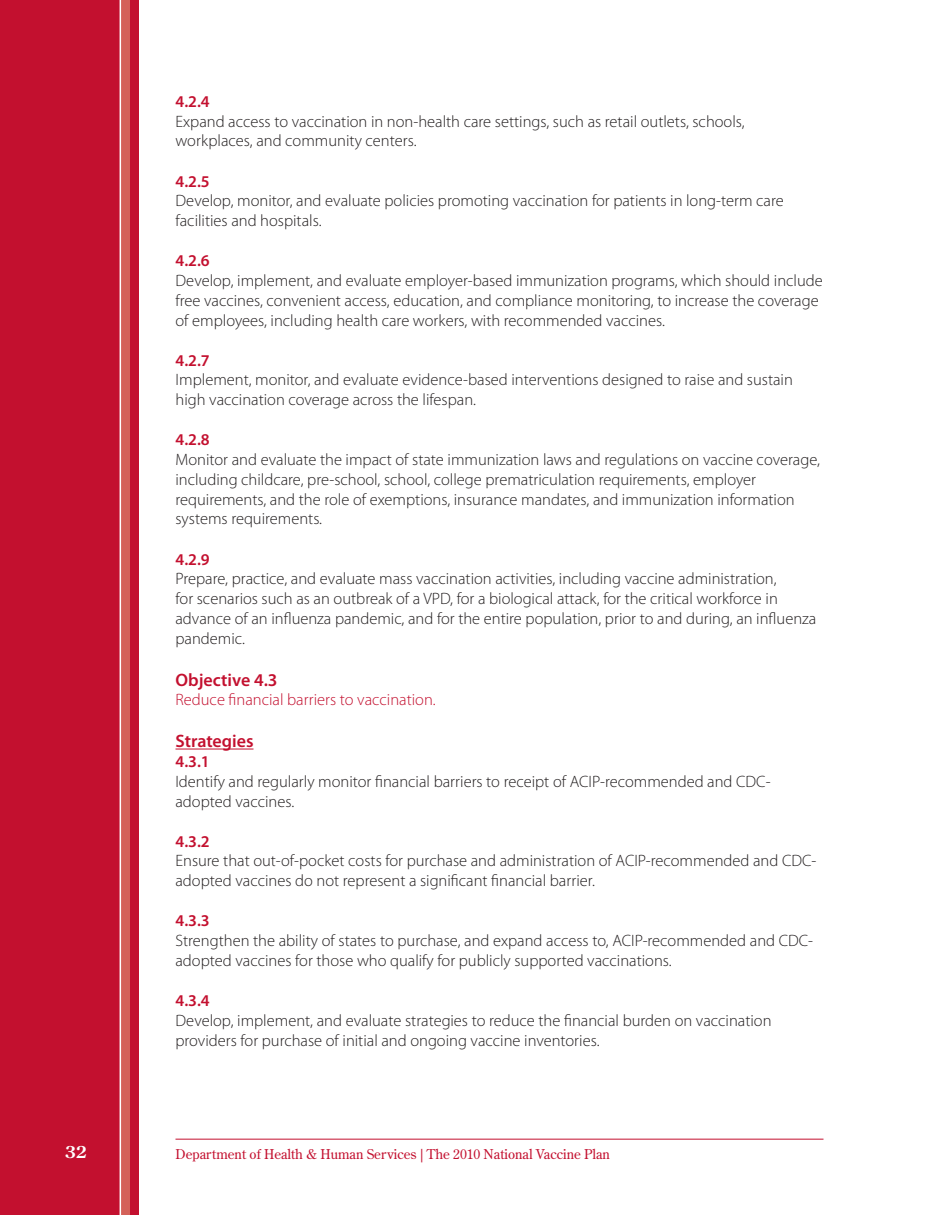
<style>
.page{position:relative;width:945px;height:1215px;background:#fff}
.page>*{position:absolute;margin:0;border:0;box-sizing:border-box;transform-origin:0 0}
.Objective__Strategie{font:600 18px "Myriad Pro";color:#c3102f}
.Strategies{font:600 18px "Myriad Pro";letter-spacing:-.005em;color:#c3102f}
.t1{font:300 16.5px/19.8px "Myriad Pro";color:#231f20}
.Strategy{font:600 16.5px "Myriad Pro";color:#c3102f}
.Objective_Text{font:300 16.5px "Myriad Pro";color:#c3102f}
.t2{font:700 16.5px "Century Old Style Std";color:#fff}
.t3{font:13.5px "Century Old Style Std";color:#c3102f}
</style>
<div class="page">
<div style="left:0;top:0;width:139px;height:1215px;background:#c3102f"></div>
<div style="left:121px;top:0;width:9px;height:1215px;background:#d46159"></div>
<hr style="left:120px;top:0;width:1px;height:1215px;background:#fff">
<hr style="left:176px;top:1139px;width:648px;height:1px;background:#c3102f">
<hr style="left:176px;top:749px;width:78px;height:1px;background:#c3102f">
<p class="Strategy" style="left:176px;top:91px;width:36px">4.2.4</p>
<p class="t1" style="left:176px;top:112px;width:571px">Expand access to vaccination in non-health care settings, such as retail outlets, schools, workplaces, and community centers.</p>
<p class="Strategy" style="left:176px;top:170px;width:36px">4.2.5</p>
<p class="t1" style="left:176px;top:191px;width:610px">Develop, monitor, and evaluate policies promoting vaccination for patients in long-term care facilities and hospitals.</p>
<p class="Strategy" style="left:176px;top:250px;width:36px">4.2.6</p>
<p class="t1" style="left:176px;top:271px;width:649px">Develop, implement, and evaluate employer-based immunization programs, which should include free vaccines, convenient access, education, and compliance monitoring, to increase the coverage of employees, including health care workers, with recommended vaccines.</p>
<p class="Strategy" style="left:176px;top:350px;width:36px">4.2.7</p>
<p class="t1" style="left:176px;top:370px;width:619px">Implement, monitor, and evaluate evidence-based interventions designed to raise and sustain high vaccination coverage across the lifespan.</p>
<p class="Strategy" style="left:176px;top:429px;width:36px">4.2.8</p>
<p class="t1" style="left:176px;top:450px;width:646px">Monitor and evaluate the impact of state immunization laws and regulations on vaccine coverage, including childcare, pre-school, school, college prematriculation requirements, employer requirements, and the role of exemptions, insurance mandates, and immunization information systems requirements.</p>
<p class="Strategy" style="left:176px;top:548px;width:36px">4.2.9</p>
<p class="t1" style="left:176px;top:569px;width:642px">Prepare, practice, and evaluate mass vaccination activities, including vaccine administration,<br>for scenarios such as an outbreak of a VPD, for a biological attack, for the critical workforce in advance of an influenza pandemic, and for the entire population, prior to and during, an influenza pandemic.</p>
<p class="Objective__Strategie" style="left:176px;top:668px;width:104px">Objective 4.3</p>
<p class="Objective_Text" style="left:176px;top:691px;width:262px">Reduce financial barriers to vaccination.</p>
<p class="Strategies" style="left:176px;top:730px;width:80px">Strategies</p>
<p class="Strategy" style="left:176px;top:751px;width:36px">4.3.1</p>
<p class="t1" style="left:176px;top:772px;width:597px">Identify and regularly monitor financial barriers to receipt of ACIP-recommended and CDC&shy;adopted vaccines.</p>
<p class="Strategy" style="left:176px;top:831px;width:36px">4.3.2</p>
<p class="t1" style="left:176px;top:851px;width:642px">Ensure that out-of-pocket costs for purchase and administration of ACIP-recommended and CDC&shy;adopted vaccines do not represent a significant financial barrier.</p>
<p class="Strategy" style="left:176px;top:910px;width:36px">4.3.3</p>
<p class="t1" style="left:176px;top:931px;width:639px">Strengthen the ability of states to purchase, and expand access to, ACIP-recommended and CDC&shy;adopted vaccines for those who qualify for publicly supported vaccinations.</p>
<p class="Strategy" style="left:176px;top:990px;width:36px">4.3.4</p>
<p class="t1" style="left:176px;top:1011px;width:598px">Develop, implement, and evaluate strategies to reduce the financial burden on vaccination providers for purchase of initial and ongoing vaccine inventories.</p>
<p class="t2" style="left:65px;top:1141px;width:23px">32</p>
<p class="t3" style="left:176px;top:1145px;width:436px">Department of Health &amp; Human Services | The 2010 National Vaccine Plan</p>
</div>
